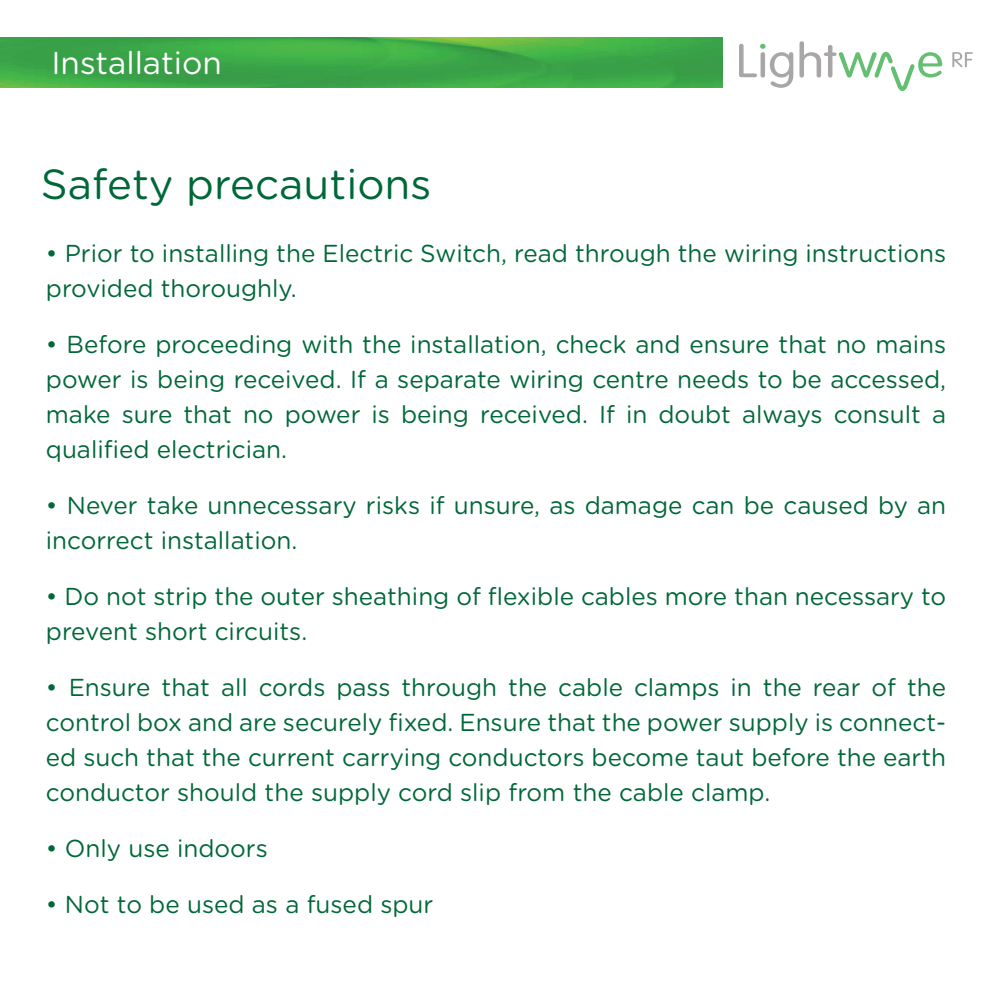
<style>
.page{position:relative;width:993px;height:993px;background:#fff}
.page>*{position:absolute;margin:0;border:0;box-sizing:border-box;transform-origin:0 0}
.t1{font:42px "Gotham Rounded";color:#006838}
.t2{font:31.5px "Gotham Rounded";color:#fff}
.t3{font:24.5px/35px "Gotham Rounded";color:#006838}
</style>
<div class="page">
<img style="left:0;top:38px;width:722px;height:50px">
<svg style="left:739px;top:44px;width:54px;height:44px"></svg>
<svg style="left:799px;top:41px;width:142px;height:50px"></svg>
<svg style="left:952px;top:52px;width:20px;height:15px"></svg>
<p class="t2" style="left:51px;top:41px;width:172px">Installation</p>
<h1 class="t1" style="left:41px;top:155px;width:392px">Safety precautions</h1>
<p class="t3" style="left:46px;top:234px;width:901px">• Prior to installing the Electric Switch, read through the wiring instructions provided thoroughly.</p>
<p class="t3" style="left:46px;top:325px;width:901px;text-align:justify">• Before proceeding with the installation, check and ensure that no mains power is being received. If a separate wiring centre needs to be accessed, make sure that no power is being received. If in doubt always consult a qualified electrician.</p>
<p class="t3" style="left:46px;top:486px;width:901px">• Never take unnecessary risks if unsure, as damage can be caused by an incorrect installation.</p>
<p class="t3" style="left:46px;top:577px;width:901px">• Do not strip the outer sheathing of flexible cables more than necessary to prevent short circuits.</p>
<p class="t3" style="left:46px;top:668px;width:901px;text-align:justify">• Ensure that all cords pass through the cable clamps in the rear of the control box and are securely fixed. Ensure that the power supply is connect&shy;ed such that the current carrying conductors become taut before the earth conductor should the supply cord slip from the cable clamp.</p>
<p class="t3" style="left:46px;top:829px;width:223px">• Only use indoors</p>
<p class="t3" style="left:46px;top:885px;width:389px">• Not to be used as a fused spur</p>
</div>
